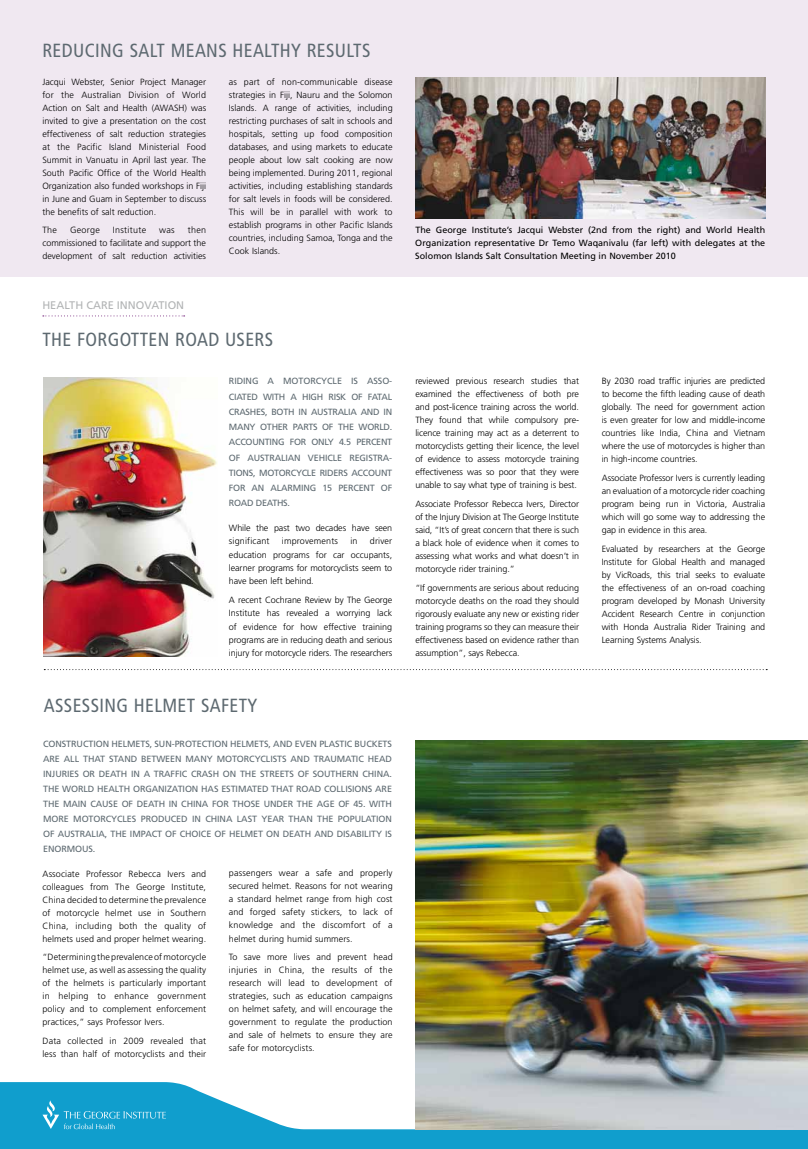
<style>
.page{position:relative;width:808px;height:1149px;background:#fff}
.page>*{position:absolute;margin:0;border:0;box-sizing:border-box;transform-origin:0 0}
.t1{font:condensed 19px "Frutiger";letter-spacing:.02em;color:#5d6970}
.t2{font:condensed 19px "Frutiger";letter-spacing:.075em;color:#5d6970}
.t3{font:11px "Frutiger";color:#b1b3b4}
.t4{font:300 9px/13px "Frutiger";color:#000;text-align:justify}
.t5{font:9px/15.3px "Frutiger";letter-spacing:-.02em;color:#5d6970}
.t6{font:9px/13px "Frutiger";color:#000;text-align:justify}
.t7{font:300 9px "Frutiger";letter-spacing:.02em;color:#000}
.t8{font:300 9px "Frutiger";letter-spacing:.03em;color:#000}
</style>
<div class="page">
<svg style="left:0;top:1082px;width:808px;height:66px;fill:#109ecd"></svg>
<div style="left:0;top:0;width:808px;height:276px;background:#f0e8f1"></div>
<svg style="left:44px;top:669px;width:723px;height:1px"></svg>
<svg style="left:43px;top:315px;width:142px;height:1px"></svg>
<img style="left:415px;top:740px;width:393px;height:389px">
<img style="left:43px;top:377px;width:174px;height:279px">
<img style="left:415px;top:78px;width:350px;height:140px">
<svg style="left:43px;top:1099px;width:123px;height:29px;background:#26a7d1"></svg>
<h1 class="t2" style="left:42px;top:39px;width:328px">REDUCING SALT MEANS HEALTHY RESULTS</h1>
<p class="t4" style="left:42px;top:75px;width:165px">Jacqui Webster, Senior Project Manager for the Australian Division of World Action on Salt and Health (AWASH) was invited to give a presentation on the cost effectiveness of salt reduction strategies at the Pacific Island Ministerial Food Summit in Vanuatu in April last year. The South Pacific Office of the World Health Organization also funded workshops in Fiji in June and Guam in September to discuss the benefits of salt reduction.</p>
<p class="t4" style="left:42px;top:224px;width:16px">The</p>
<p class="t4" style="left:70px;top:224px;width:31px">George</p>
<p class="t8" style="left:113px;top:225px;width:35px">Institute</p>
<p class="t4" style="left:159px;top:224px;width:17px">was</p>
<p class="t4" style="left:42px;top:224px;width:165px;text-indent:145px">then commissioned to facilitate and support the development of salt reduction activities</p>
<p class="t3" style="left:42px;top:299px;width:143px">HEALTH CARE INNOVATION</p>
<p class="t4" style="left:229px;top:75px;width:165px">as part of non-communicable disease strategies in Fiji, Nauru and the Solomon Islands. A range of activities, including restricting purchases of salt in schools and hospitals, setting up food composition databases, and using markets to educate people about low salt cooking are now being implemented. During 2011, regional activities, including establishing standards for salt levels in foods will be considered.<br>This will be in parallel with work to establish programs in other Pacific Islands countries, including Samoa, Tonga and the Cook Islands.</p>
<h1 class="t1" style="left:42px;top:328px;width:231px">THE FORGOTTEN ROAD USERS</h1>
<p class="t5" style="left:229px;top:373px;width:165px">RIDING A MOTORCYCLE IS ASSO-<br>CIATED WITH A HIGH RISK OF FATAL<br>CRASHES, BOTH IN AUSTRALIA AND IN<br>MANY OTHER PARTS OF THE WORLD.<br>ACCOUNTING FOR ONLY 4.5 PERCENT<br>OF AUSTRALIAN VEHICLE REGISTRA-<br>TIONS, MOTORCYCLE RIDERS ACCOUNT<br>FOR AN ALARMING 15 PERCENT OF<br>ROAD DEATHS.</p>
<p class="t4" style="left:229px;top:521px;width:165px">While the past two decades have seen significant</p>
<p class="t4" style="left:229px;top:534px;width:165px;text-indent:141px">driver education programs for car occupants, learner programs for motorcyclists seem to have been left behind.</p>
<p class="t4" style="left:229px;top:593px;width:165px">A recent Cochrane Review by The George Institute has revealed a worrying lack of evidence for how effective training programs are in reducing death and serious injury for motorcycle riders. The researchers</p>
<p class="t7" style="left:282px;top:536px;width:58px">improvements</p>
<p class="t4" style="left:350px;top:534px;width:9px">in</p>
<h1 class="t1" style="left:44px;top:694px;width:213px">ASSESSING HELMET SAFETY</h1>
<p class="t5" style="left:43px;top:736px;width:350px;line-height:15px;text-align:justify">CONSTRUCTION HELMETS, SUN-PROTECTION HELMETS, AND EVEN PLASTIC BUCKETS ARE ALL THAT STAND BETWEEN MANY MOTORCYCLISTS AND TRAUMATIC HEAD INJURIES OR DEATH IN A TRAFFIC CRASH ON THE STREETS OF SOUTHERN CHINA.<br>THE WORLD H EALTH ORGANIZATION HAS ESTIMATED THAT ROAD COLLISIONS ARE THE MAIN CAUSE OF DEATH IN CHINA FOR THOSE UNDER THE AGE OF 45. WITH MORE MOTORCYCLES PRODUCED IN CHINA LAST YEAR THAN THE POPULATION OF AUSTRALIA, THE IMPACT OF CHOICE OF HELMET ON DEATH AND DISABILITY IS ENORMOUS.</p>
<p class="t4" style="left:43px;top:866px;width:165px">Associate Professor Rebecca Ivers and colleagues from The George Institute, China decided to determine the prevalence of motorcycle helmet use in Southern China, including both the quality of helmets used and proper helmet wearing.</p>
<p class="t4" style="left:43px;top:950px;width:165px">“Determining the prevalence of motorcycle helmet use, as well as assessing the quality of the helmets is particularly important in helping to enhance government policy and to complement enforcement practices,” says Professor Ivers.</p>
<p class="t4" style="left:43px;top:1034px;width:165px">Data collected in 2009 revealed that less than half of motorcyclists and their</p>
<p class="t4" style="left:229px;top:866px;width:165px">passengers wear a safe and properly secured helmet. Reasons for not wearing a standard helmet range from high cost and forged safety stickers, to lack of knowledge and the discomfort of a helmet during humid summers.</p>
<p class="t4" style="left:229px;top:950px;width:165px">To save more lives and prevent head injuries in China, the results of the research will lead to development of strategies, such as education campaigns on helmet safety, and will encourage the government to regulate the production and sale of helmets to ensure they are safe for motorcyclists.</p>
<p class="t6" style="left:415px;top:223px;width:351px">THE GEORGE I NSTITUTE’S JACQUI WEBSTER (2ND FROM THE RIGHT) AND WORLD HEALTH ORGANIZATION REPRESENTATIVE DR TEMO WAQANIVALU (FAR LEFT) WITH DELEGATES AT THE SOLOMON ISLANDS SALT CONSULTATION MEETING IN NOVEMBER 2010</p>
<p class="t4" style="left:415px;top:375px;width:165px">reviewed previous research studies that examined the effectiveness of both pre and post-licence training across the world.<br>They found that while compulsory pre&shy;licence training may act as a deterrent to motorcyclists getting their licence, the level of evidence to assess motorcycle training effectiveness was so poor that they were unable to say what type of training is best.</p>
<p class="t4" style="left:415px;top:497px;width:165px">Associate Professor Rebecca Ivers, Director of the Injury Division at The George Institute said, “It’s of great concern that there is such a black hole of evidence when it comes to assessing what works and what doesn’t in motorcycle rider training.”</p>
<p class="t4" style="left:415px;top:581px;width:165px">“If governments are serious about reducing motorcycle deaths on the road they should rigorously evaluate any new or existing rider training programs so they can measure their effectiveness based on evidence rather than assumption”, says Rebecca.</p>
<p class="t4" style="left:602px;top:374px;width:165px">By 2030 road traffic injuries are predicted to become the fifth leading cause of death globally. The need for government action is even greater for low and middle-income countries like India, China and Vietnam where the use of motorcycles is higher than in high-income countries.</p>
<p class="t4" style="left:602px;top:471px;width:165px">Associate Professor Ivers is currently leading an evaluation of a motorcycle rider coaching program being run in Victoria, Australia which will go some way to addressing the gap in evidence in this area.</p>
<p class="t4" style="left:602px;top:542px;width:165px">Evaluated by researchers at the George Institute for Global Health and managed by VicRoads, this trial seeks to evaluate the effectiveness of an on-road coaching program developed by Monash University Accident Research Centre in conjunction with Honda Australia Rider Training and Learning Systems Analysis.</p>
</div>
